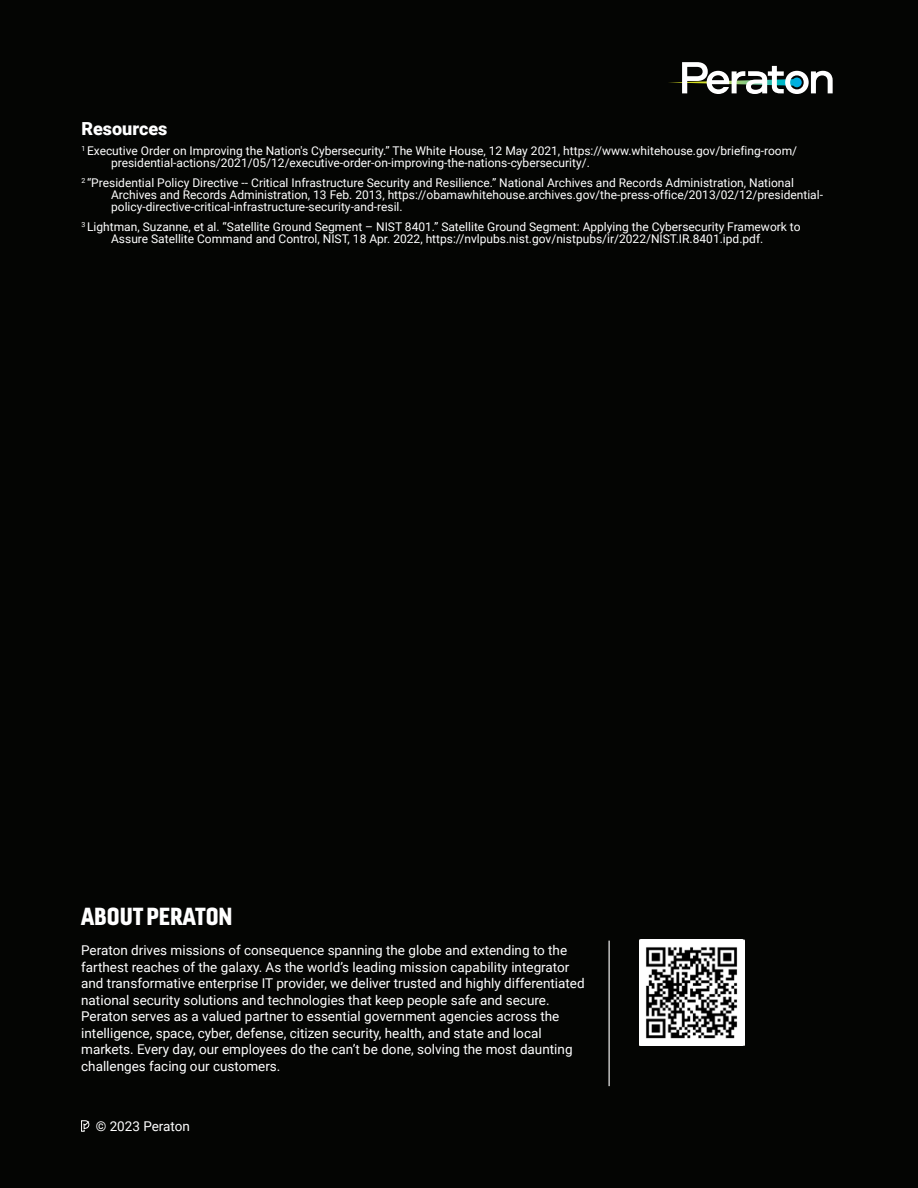
<style>
.page{position:relative;width:918px;height:1188px;background:#040503}
.page>*{position:absolute;margin:0;border:0;box-sizing:border-box;transform-origin:0 0}
.t1{font:24px "Gineso Con Bla";color:#fff}
.Reources_title{font:900 18px "Roboto";color:#fff}
.t2{font:13.5px/16.5px "Roboto";color:#fff}
.Resource{font:12px/12px "Roboto";color:#fff}
</style>
<div class="page">
<svg style="left:669px;top:62px;width:164px;height:32px"></svg>
<hr style="left:609px;top:941px;width:1px;height:145px;background:#fff">
<svg style="left:81px;top:1120px;width:9px;height:12px"></svg>
<img style="left:639px;top:939px;width:105px;height:106px">
<p class="Reources_title" style="left:81px;top:116px;width:88px">Resources</p>
<p class="Resource" style="left:111px;top:144px;width:688px;text-indent:-30px"><sup>1</sup> Executive Order on Improving the Nation's Cybersecurity.” The White House, 12 May 2021, https://www.whitehouse.gov/briefing-room/ presidential-actions/2021/05/12/executive-order-on-improving-the-nations-cybersecurity/.</p>
<p class="Resource" style="left:111px;top:176px;width:713px;text-indent:-30px"><sup>2</sup> “Presidential Policy Directive -- Critical Infrastructure Security and Resilience.” National Archives and Records Administration, National<br>Archives and Records Administration, 13 Feb. 2013, https://obamawhitehouse.archives.gov/the-press-office/2013/02/12/presidential&shy;policy-directive-critical-infrastructure-security-and-resil.</p>
<p class="Resource" style="left:111px;top:221px;width:691px;text-indent:-30px"><sup>3</sup> Lightman, Suzanne, et al. “Satellite Ground Segment – NIST 8401.” Satellite Ground Segment: Applying the Cybersecurity Framework to<br>Assure Satellite Command and Control, NIST, 18 Apr. 2022, https://nvlpubs.nist.gov/nistpubs/ir/2022/NIST.IR.8401.ipd.pdf.</p>
<h1 class="t1" style="left:81px;top:901px;width:153px">ABOUT PERATON</h1>
<p class="t2" style="left:81px;top:941px;width:505px">Peraton drives missions of consequence spanning the globe and extending to the farthest reaches of the galaxy. As the world’s leading mission capability integrator and transformative enterprise IT provider, we deliver trusted and highly differentiated national security solutions and technologies that keep people safe and secure.<br>Peraton serves as a valued partner to essential government agencies across the intelligence, space, cyber, defense, citizen security, health, and state and local markets. Every day, our employees do the can’t be done, solving the most daunting challenges facing our customers.</p>
<p class="t2" style="left:96px;top:1117px;width:96px">© 2023 Peraton</p>
</div>
